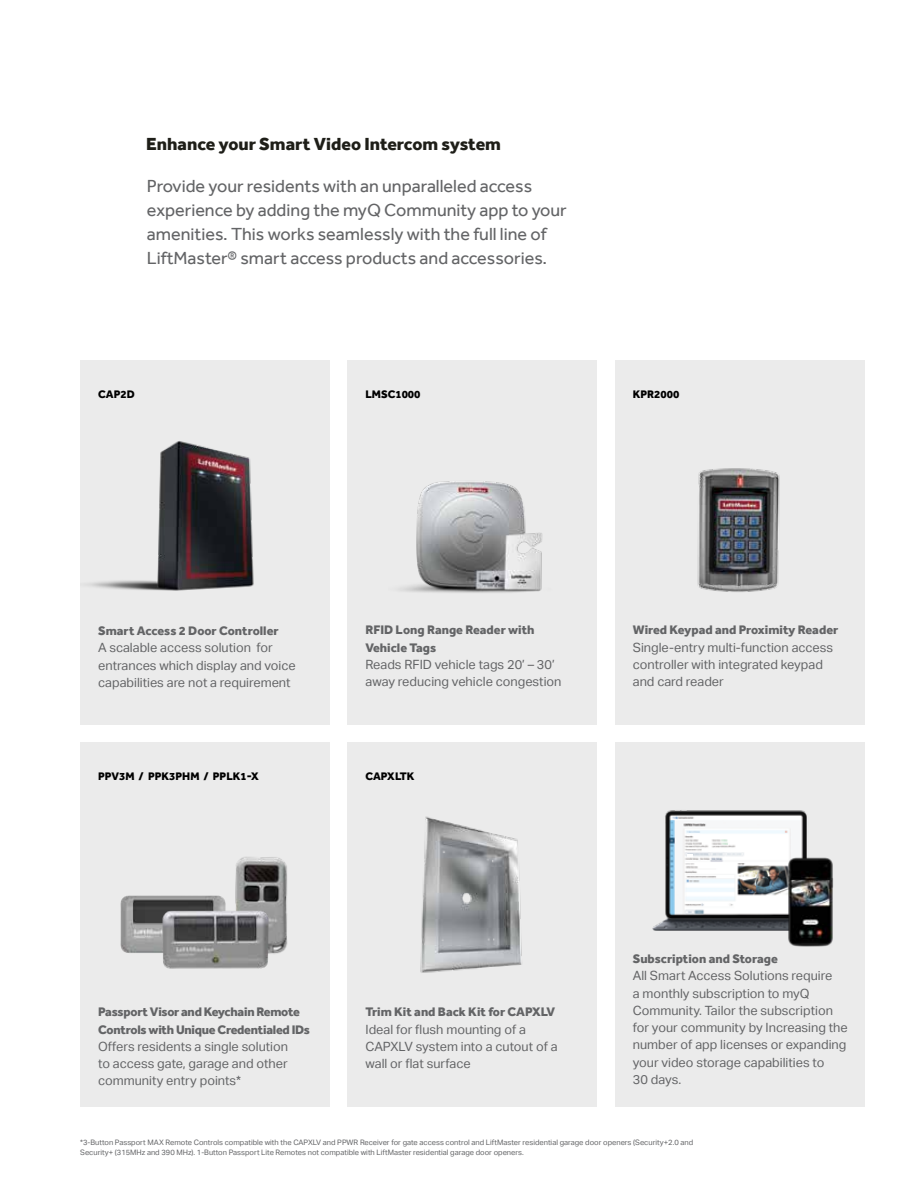
<style>
.page{position:relative;width:918px;height:1188px;background:#fff}
.page>*{position:absolute;margin:0;border:0;box-sizing:border-box;transform-origin:0 0}
.t1{font:18px/24px "Effra";color:#636466}
.t2{font:800 18px "Effra";color:#1e1e18}
.t3{font:12.75px/17.2px "Aktiv Grotesk";color:#636466}
.t4{font:800 12.75px/17.2px "Effra";color:#636466}
.t5{font:800 12.75px/17.2px "Effra";letter-spacing:-.02em;color:#636466}
.t6{font:800 11.25px "Effra";color:#000}
.t7{font:7.5px/10.5px "Aktiv Grotesk";color:#636466}
</style>
<div class="page">
<div style="left:80px;top:743px;width:250px;height:364px;background:#ebebeb"></div>
<div style="left:80px;top:361px;width:250px;height:364px;background:#ebebeb"></div>
<div style="left:348px;top:743px;width:249px;height:364px;background:#ebebeb"></div>
<div style="left:348px;top:361px;width:249px;height:364px;background:#ebebeb"></div>
<div style="left:615px;top:743px;width:249px;height:364px;background:#ebebeb"></div>
<div style="left:615px;top:361px;width:249px;height:364px;background:#ebebeb"></div>
<img style="left:420px;top:816px;width:102px;height:157px">
<img style="left:235px;top:857px;width:53px;height:97px">
<img style="left:120px;top:895px;width:106px;height:58px">
<img style="left:162px;top:911px;width:106px;height:58px">
<img style="left:399px;top:481px;width:144px;height:112px">
<img style="left:697px;top:468px;width:83px;height:124px">
<img style="left:86px;top:441px;width:168px;height:150px">
<img style="left:652px;top:810px;width:155px;height:121px">
<img style="left:784px;top:856px;width:49px;height:91px">
<svg style="left:687px;top:855px;width:6px;height:2px"></svg>
<h1 class="t2" style="left:146px;top:137px;width:356px">Enhance your Smart Video Intercom system</h1>
<h1 class="t1" style="left:147px;top:176px;width:422px">Provide your residents with an unparalleled access experience by adding the myQ Community app to your amenities. This works seamlessly with the full line of LiftMaster® smart access products and accessories.</h1>
<p class="t6" style="left:98px;top:390px;width:38px">CAP2D</p>
<p class="t6" style="left:366px;top:390px;width:57px">LMSC1000</p>
<p class="t6" style="left:633px;top:390px;width:48px">KPR2000</p>
<p class="t4" style="left:98px;top:623px;width:182px">Smart Access 2 Door Controller</p>
<p class="t3" style="left:98px;top:640px;width:199px">A scalable access solution for entrances which display and voice capabilities are not a requirement</p>
<p class="t6" style="left:98px;top:769px;width:162px">PPV3M / PPK3PHM / PPLK1-X</p>
<p class="t4" style="left:366px;top:622px;width:171px">RFID Long Range Reader with<br>Vehicle Tags</p>
<p class="t3" style="left:366px;top:657px;width:198px">Reads RFID vehicle tags 20’ – 30’ away reducing vehicle congestion</p>
<p class="t6" style="left:366px;top:771px;width:51px">CAPXLTK</p>
<p class="t5" style="left:98px;top:1004px;width:213px">Passport Visor and Keychain Remote<br>Controls with Unique Credentialed IDs</p>
<p class="t3" style="left:98px;top:1038px;width:191px;text-align:justify">Offers residents a single solution to access gate, garage and other community entry points*</p>
<p class="t4" style="left:366px;top:1004px;width:191px">Trim Kit and Back Kit for CAPXLV</p>
<p class="t3" style="left:366px;top:1021px;width:194px">Ideal for flush mounting of a<br>CAPXLV system into a cutout of a wall or flat surface</p>
<p class="t4" style="left:633px;top:622px;width:207px">Wired Keypad and Proximity Reader</p>
<p class="t3" style="left:633px;top:640px;width:202px">Single-entry multi-function access controller with integrated keypad and card reader</p>
<p class="t4" style="left:633px;top:951px;width:147px">Subscription and Storage</p>
<p class="t3" style="left:633px;top:968px;width:216px">All Smart Access Solutions require<br>a monthly subscription to myQ<br>Community. Tailor the subscription for your community by Increasing the number of app licenses or expanding your video storage capabilities to<br>30 days.</p>
<p class="t7" style="left:80px;top:1137px;width:615px">*3-Button Passport MAX Remote Controls compatible with the CAPXLV and PPWR Receiver for gate access control and LiftMaster residential garage door openers (Security+2.0 and<br>Security+ (315MHz and 390 MHz). 1-Button Passport Lite Remotes not compatible with LiftMaster residential garage door openers.</p>
</div>
